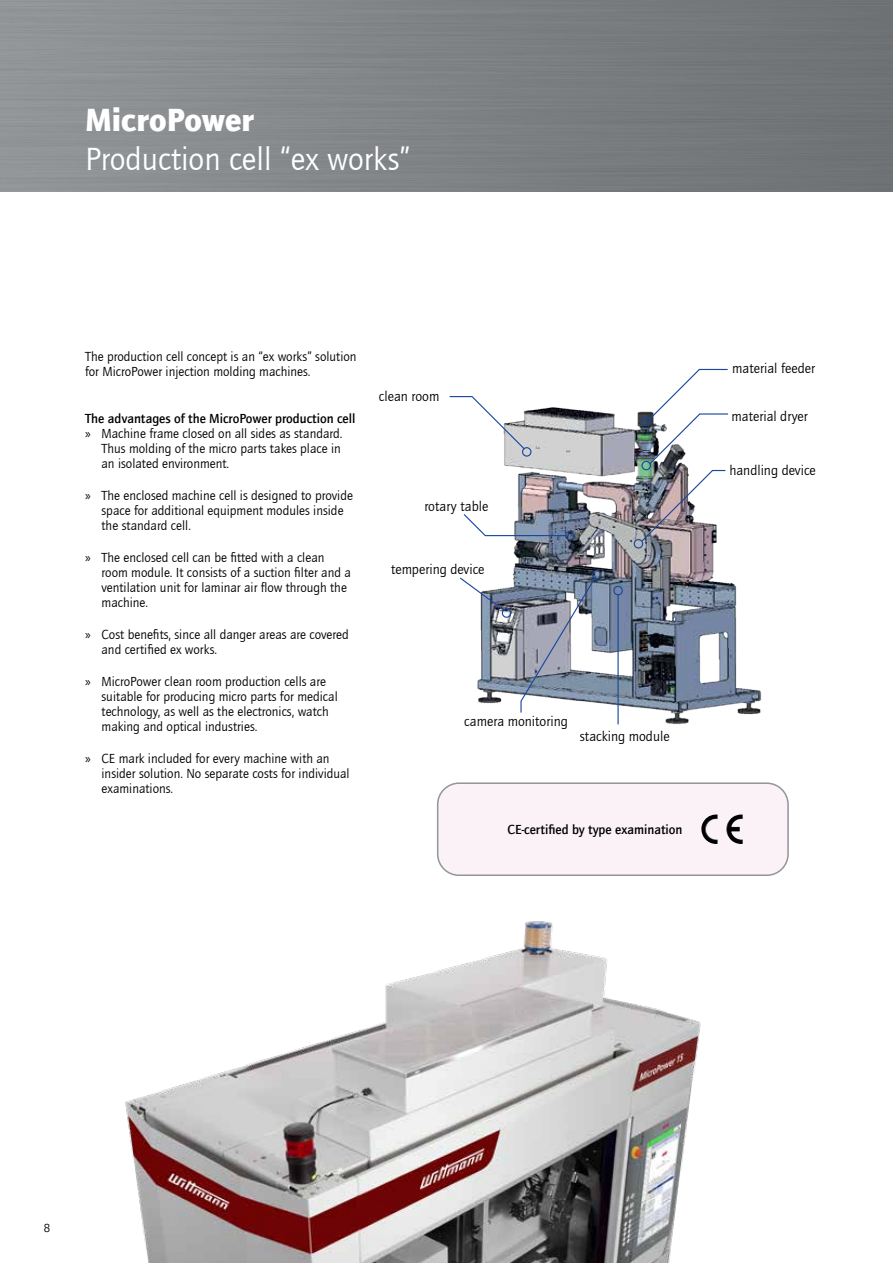
<style>
.page{position:relative;width:893px;height:1263px;background:#fff}
.page>*{position:absolute;margin:0;border:0;box-sizing:border-box;transform-origin:0 0}
.t1{font:33px "Quay Sans ITC Com";color:#fff}
.t2{font:900 33px "Quay Sans ITC Com";color:#fff}
.t3{font:14.25px "Quay Sans";color:#000}
.t4{font:13.5px/15px "Quay Sans ITC Com";color:#000}
.t5{font:500 13.5px "Quay Sans ITC Com";color:#000}
.t6{font:12px "Quay Sans ITC Com";color:#000}
.s1{font-family:"Myriad Pro"}
</style>
<div class="page">
<div style="left:0;top:0;width:893px;height:191px;background:linear-gradient(to right,#939698,#6d7073)"></div>
<div style="left:438px;top:783px;width:350px;height:92px;background:#faf2f7;border-radius:21px"></div>
<div style="left:437px;top:782px;width:352px;height:94px;border:2px solid #939598;border-radius:21px"></div>
<img style="left:701px;top:814px;width:42px;height:30px">
<img style="left:125px;top:921px;width:576px;height:342px">
<img style="left:477px;top:407px;width:285px;height:318px">
<svg style="left:449px;top:396px;width:77px;height:54px"></svg>
<div style="left:522px;top:447px;width:9px;height:10px;border:1px solid #17479e;border-radius:50%"></div>
<div style="left:565px;top:531px;width:9px;height:9px;border:1px solid #17479e;border-radius:50%"></div>
<div style="left:502px;top:608px;width:9px;height:10px;border:1px solid #17479e;border-radius:50%"></div>
<div style="left:592px;top:570px;width:9px;height:9px;border:1px solid #17479e;border-radius:50%"></div>
<div style="left:613px;top:586px;width:10px;height:9px;border:1px solid #17479e;border-radius:50%"></div>
<div style="left:634px;top:539px;width:9px;height:9px;border:1px solid #17479e;border-radius:50%"></div>
<svg style="left:463px;top:513px;width:104px;height:24px"></svg>
<svg style="left:460px;top:577px;width:45px;height:35px"></svg>
<svg style="left:520px;top:576px;width:77px;height:137px"></svg>
<hr style="left:617px;top:595px;width:2px;height:129px;background:#17479e">
<img style="left:640px;top:368px;width:89px;height:174px">
<h1 class="t2" style="left:85px;top:99px;width:171px">MicroPower</h1>
<h1 class="t1" style="left:85px;top:140px;width:327px">Production cell “ex works”</h1>
<p class="t4" style="left:85px;top:349px;width:273px">The production cell concept is an “ex works” solution for MicroPower injection molding machines.</p>
<p class="t5" style="left:85px;top:410px;width:272px">The advantages of the MicroPower production cell</p>
<p class="t4" style="left:85px;top:426px;width:259px"><span class="s1">»</span> Machine frame closed on all sides as standard.</p>
<p class="t4" style="left:102px;top:441px;width:241px">Thus molding of the micro parts takes place in</p>
<p class="t4" style="left:102px;top:456px;width:129px">an isolated environment.</p>
<p class="t4" style="left:102px;top:488px;width:253px;text-indent:-16px"><span class="s1">»</span> The enclosed machine cell is designed to provide space for additional equipment modules inside the standard cell.</p>
<p class="t4" style="left:102px;top:550px;width:251px;text-indent:-16px"><span class="s1">»</span> The enclosed cell can be fitted with a clean room module. It consists of a suction filter and a ventilation unit for laminar air flow through the machine.</p>
<p class="t4" style="left:102px;top:627px;width:249px;text-indent:-16px"><span class="s1">»</span> Cost benefits, since all danger areas are covered and certified ex works.</p>
<p class="t4" style="left:102px;top:674px;width:238px;text-indent:-16px"><span class="s1">»</span> MicroPower clean room production cells are suitable for producing micro parts for medical technology, as well as the electronics, watch making and optical industries.</p>
<p class="t4" style="left:102px;top:751px;width:250px;text-indent:-16px"><span class="s1">»</span> CE mark included for every machine with an insider solution. No separate costs for individual examinations.</p>
<p class="t3" style="left:379px;top:388px;width:62px">clean room</p>
<p class="t3" style="left:424px;top:499px;width:65px">rotary table</p>
<p class="t3" style="left:391px;top:562px;width:95px">tempering device</p>
<p class="t3" style="left:464px;top:713px;width:105px">camera monitoring</p>
<p class="t3" style="left:580px;top:728px;width:91px">stacking module</p>
<p class="t5" style="left:507px;top:821px;width:177px">CE-certified by type examination</p>
<p class="t3" style="left:732px;top:361px;width:84px">material feeder</p>
<p class="t3" style="left:731px;top:408px;width:78px">material dryer</p>
<p class="t3" style="left:729px;top:462px;width:88px">handling device</p>
<p class="t6" style="left:44px;top:1220px;width:8px">8</p>
</div>
